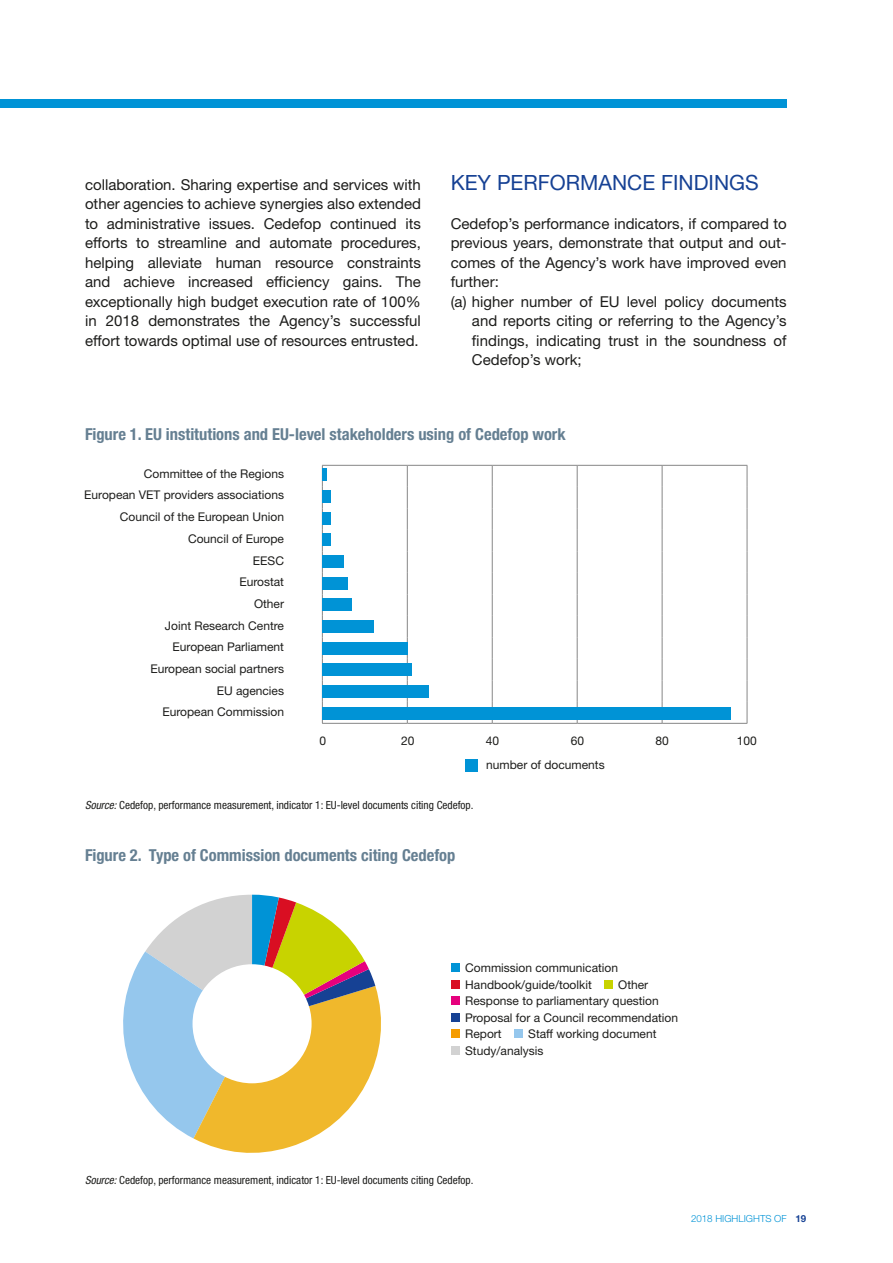
<style>
.page{position:relative;width:893px;height:1263px;background:#fff}
.page>*{position:absolute;margin:0;border:0;box-sizing:border-box;transform-origin:0 0}
.HL_2{font:21px "Helvetica Neue LTW1 G";color:#164194}
.HL_table__figure{font:700 condensed 16.5px "Helvetica Neue LTW1 G";color:#657f92}
.First_paragraph{font:15px/19.5px "Helvetica Neue LTW1 G";color:#1d1d1b;text-align:justify}
.First_paragraph-2{font:12px/16.5px "Helvetica Neue LTW1 G";color:#1d1d1b}
.Source{font:condensed 11.25px "Helvetica Neue LTW1 G";color:#1d1d1b}
.t1{font:300 9.75px "Helvetica Neue LTW1 G";color:#0093d6}
.s1{font-style:italic}
.s2{font-weight:700;color:#164194}
</style>
<div class="page">
<hr style="left:322px;top:465px;width:85px;height:1px;background:#878787">
<hr style="left:407px;top:465px;width:85px;height:1px;background:#878787">
<hr style="left:492px;top:465px;width:85px;height:1px;background:#878787">
<hr style="left:577px;top:465px;width:85px;height:1px;background:#878787">
<hr style="left:662px;top:465px;width:85px;height:1px;background:#878787">
<svg style="left:322px;top:465px;width:1px;height:258px"></svg>
<svg style="left:407px;top:465px;width:1px;height:258px"></svg>
<svg style="left:492px;top:465px;width:1px;height:258px"></svg>
<svg style="left:577px;top:465px;width:1px;height:258px"></svg>
<svg style="left:662px;top:465px;width:1px;height:258px"></svg>
<svg style="left:747px;top:465px;width:1px;height:258px"></svg>
<hr style="left:322px;top:723px;width:85px;height:1px;background:#878787">
<hr style="left:407px;top:723px;width:85px;height:1px;background:#878787">
<hr style="left:492px;top:723px;width:85px;height:1px;background:#878787">
<hr style="left:577px;top:723px;width:85px;height:1px;background:#878787">
<hr style="left:662px;top:723px;width:85px;height:1px;background:#878787">
<div style="left:451px;top:964px;width:8px;height:8px;background:#0093d6"></div>
<div style="left:451px;top:980px;width:8px;height:9px;background:#d90e22"></div>
<div style="left:604px;top:980px;width:8px;height:9px;background:#c8d300"></div>
<div style="left:451px;top:997px;width:8px;height:8px;background:#e6007d"></div>
<div style="left:451px;top:1013px;width:8px;height:9px;background:#164194"></div>
<div style="left:451px;top:1030px;width:8px;height:8px;background:#f59c00"></div>
<div style="left:514px;top:1030px;width:8px;height:8px;background:#95c7ed"></div>
<div style="left:451px;top:1046px;width:8px;height:9px;background:#d2d2d2"></div>
<svg style="left:123px;top:895px;width:258px;height:258px"></svg>
<div style="left:193px;top:964px;width:119px;height:119px;background:#fff;border-radius:50%"></div>
<div style="left:322px;top:469px;width:5px;height:12px;background:#0093d6"></div>
<div style="left:322px;top:490px;width:9px;height:13px;background:#0093d6"></div>
<div style="left:322px;top:512px;width:9px;height:13px;background:#0093d6"></div>
<div style="left:322px;top:533px;width:9px;height:13px;background:#0093d6"></div>
<div style="left:322px;top:555px;width:22px;height:13px;background:#0093d6"></div>
<div style="left:322px;top:577px;width:26px;height:12px;background:#0093d6"></div>
<div style="left:322px;top:598px;width:30px;height:13px;background:#0093d6"></div>
<div style="left:322px;top:620px;width:51px;height:13px;background:#0093d6"></div>
<div style="left:322px;top:642px;width:85px;height:12px;background:#0093d6"></div>
<div style="left:322px;top:663px;width:90px;height:13px;background:#0093d6"></div>
<div style="left:322px;top:685px;width:107px;height:13px;background:#0093d6"></div>
<div style="left:322px;top:707px;width:409px;height:12px;background:#0093d6"></div>
<div style="left:465px;top:759px;width:12px;height:12px;background:#0093d6"></div>
<div style="left:0;top:99px;width:787px;height:8px;background:#0093d6"></div>
<hr style="left:0;top:0;width:1px;height:1263px;background:#1d1d1b">
<p class="First_paragraph" style="left:85px;top:174px;width:337px">collaboration. Sharing expertise and services with other agencies to achieve synergies also extended to administrative issues. Cedefop continued its efforts to streamline and automate procedures, helping alleviate human resource constraints and achieve increased efficiency gains. The exceptionally high budget execution rate of 100% in 2018 demonstrates the Agency’s successful effort towards optimal use of resources entrusted.</p>
<p class="HL_2" style="left:451px;top:169px;width:309px">KEY PERFORMANCE FINDINGS</p>
<p class="First_paragraph" style="left:451px;top:213px;width:337px">Cedefop’s performance indicators, if compared to previous years, demonstrate that output and out&shy;comes of the Agency’s work have improved even further:</p>
<p class="First_paragraph" style="left:472px;top:291px;width:316px;text-indent:-21px">(a) higher number of EU level policy documents and reports citing or referring to the Agency’s findings, indicating trust in the soundness of Cedefop’s work;</p>
<p class="HL_table__figure" style="left:85px;top:424px;width:482px">Figure 1. EU institutions and EU-level stakeholders using of Cedefop work</p>
<p class="First_paragraph-2" style="left:144px;top:465px;width:142px">Committee of the Regions</p>
<p class="First_paragraph-2" style="left:84px;top:487px;width:201px">European VET providers associations</p>
<p class="First_paragraph-2" style="left:120px;top:508px;width:166px">Council of the European Union</p>
<p class="First_paragraph-2" style="left:188px;top:530px;width:98px">Council of Europe</p>
<p class="First_paragraph-2" style="left:253px;top:552px;width:33px">EESC</p>
<p class="First_paragraph-2" style="left:239px;top:574px;width:46px">Eurostat</p>
<p class="First_paragraph-2" style="left:254px;top:595px;width:32px">Other</p>
<p class="First_paragraph-2" style="left:165px;top:617px;width:121px">Joint Research Centre</p>
<p class="First_paragraph-2" style="left:173px;top:639px;width:113px">European Parliament</p>
<p class="First_paragraph-2" style="left:150px;top:660px;width:135px">European social partners</p>
<p class="First_paragraph-2" style="left:217px;top:682px;width:69px">EU agencies</p>
<p class="First_paragraph-2" style="left:162px;top:704px;width:123px">European Commission</p>
<p class="First_paragraph-2" style="left:320px;top:733px;width:8px">0</p>
<p class="First_paragraph-2" style="left:401px;top:733px;width:15px">20</p>
<p class="First_paragraph-2" style="left:486px;top:733px;width:15px">40</p>
<p class="First_paragraph-2" style="left:571px;top:733px;width:15px">60</p>
<p class="First_paragraph-2" style="left:655px;top:733px;width:15px">80</p>
<p class="First_paragraph-2" style="left:737px;top:733px;width:22px">100</p>
<p class="First_paragraph-2" style="left:486px;top:757px;width:120px">number of documents</p>
<p class="Source" style="left:85px;top:798px;width:390px"><span class="s1">Source:</span> Cedefop, performance measurement, indicator 1: EU-level documents citing Cedefop.</p>
<p class="HL_table__figure" style="left:85px;top:845px;width:372px">Figure 2. Type of Commission documents citing Cedefop</p>
<p class="First_paragraph-2" style="left:465px;top:959px;width:154px">Commission communication</p>
<p class="First_paragraph-2" style="left:465px;top:976px;width:128px">Handbook/guide/toolkit</p>
<p class="First_paragraph-2" style="left:465px;top:976px;width:214px;text-indent:153px">Other<br>Response to parliamentary question<br>Proposal for a Council recommendation<br>Report</p>
<p class="First_paragraph-2" style="left:528px;top:1025px;width:130px">Staff working document</p>
<p class="First_paragraph-2" style="left:465px;top:1042px;width:80px">Study/analysis</p>
<p class="Source" style="left:85px;top:1174px;width:390px"><span class="s1">Source:</span> Cedefop, performance measurement, indicator 1: EU-level documents citing Cedefop.</p>
<p class="t1" style="left:691px;top:1213px;width:117px">2018 HIGHLIGHTS OF <span class="s2">19</span></p>
</div>
